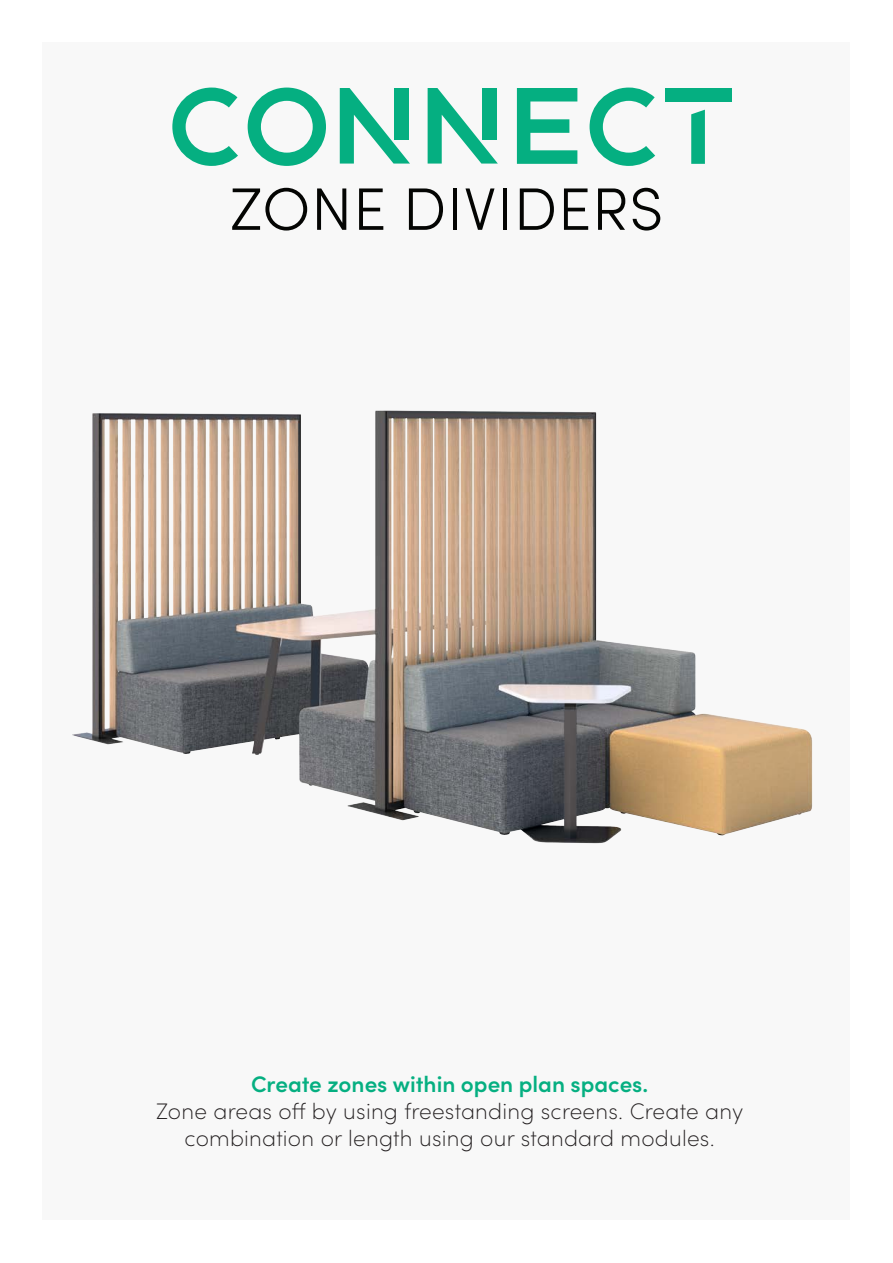
<style>
.page{position:relative;width:893px;height:1263px;background:#fff}
.page>*{position:absolute;margin:0;border:0;box-sizing:border-box;transform-origin:0 0}
.t1{font:300 60px "Sofia Pro";letter-spacing:.01em;color:#040503}
.t2{font:200 22.5px "Sofia Pro";letter-spacing:.01em;color:#231f20}
.t3{font:600 22.5px "Sofia Pro";color:#05af81}
</style>
<div class="page">
<div style="left:43px;top:43px;width:807px;height:1177px;background:#f8f8f8"></div>
<img style="left:72px;top:410px;width:741px;height:434px">
<svg style="left:340px;top:88px;width:70px;height:76px"></svg>
<div style="left:394px;top:88px;width:15px;height:51px;background:#05af81"></div>
<svg style="left:428px;top:88px;width:70px;height:76px"></svg>
<div style="left:482px;top:88px;width:15px;height:51px;background:#05af81"></div>
<svg style="left:517px;top:88px;width:60px;height:76px"></svg>
<div style="left:665px;top:88px;width:66px;height:14px;background:#05af81"></div>
<svg style="left:691px;top:110px;width:14px;height:54px"></svg>
<svg style="left:248px;top:88px;width:78px;height:78px"></svg>
<svg style="left:172px;top:88px;width:66px;height:78px"></svg>
<svg style="left:590px;top:88px;width:65px;height:78px"></svg>
<p class="t1" style="left:230px;top:165px;width:435px">ZONE DIVIDERS</p>
<p class="t3" style="left:251px;top:1067px;width:399px">Create zones within open plan spaces.</p>
<p class="t2" style="left:156px;top:1095px;width:589px">Zone areas off by using freestanding screens. Create any</p>
<p class="t2" style="left:185px;top:1122px;width:532px">combination or length using our standard modules.</p>
</div>
